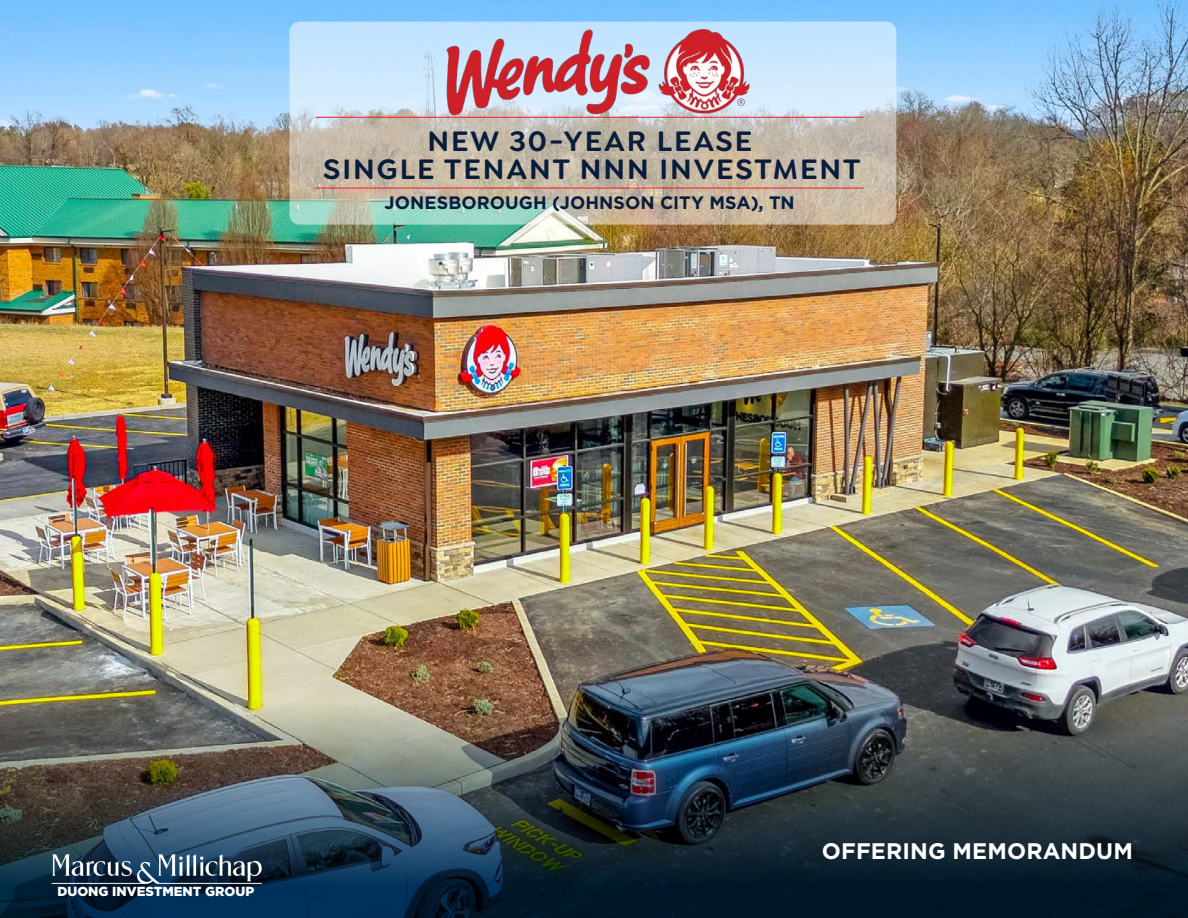
<style>
.page{position:relative;width:1188px;height:918px;background:#fff}
.page>*{position:absolute;margin:0;border:0;box-sizing:border-box;transform-origin:0 0}
.t1{font:600 30px "Goldplay";letter-spacing:.065em;color:#091d3b}
.t2{font:700 22.5px "Gotham";letter-spacing:.005em;color:#fff}
.t3{font:700 18px "Gotham";letter-spacing:.005em;color:#091d3b}
.t4{font:900 13.05px "Gotham";color:#fff}
</style>
<div class="page">
<img style="left:0;top:0;width:1188px;height:663px">
<img style="left:0;top:663px;width:1188px;height:255px">
<img style="left:49px;top:850px;width:214px;height:36px">
<svg style="left:289px;top:22px;width:607px;height:203px;background:#c5c8c2"></svg>
<hr style="left:316px;top:117px;width:547px;height:1px;background:#ee1b2a">
<hr style="left:316px;top:188px;width:547px;height:1px;background:#ee1b2a">
<img style="left:441px;top:0;width:315px;height:117px">
<p class="t1" style="left:428px;top:123px;width:326px">NEW 30-YEAR LEASE</p>
<p class="t1" style="left:323px;top:151px;width:538px">SINGLE TENANT NNN INVESTMENT</p>
<p class="t3" style="left:384px;top:191px;width:412px">JONESBOROUGH (JOHNSON CITY MSA), TN</p>
<p class="t4" style="left:57px;top:883px;width:198px">DUONG INVESTMENT GROUP</p>
<p class="t2" style="left:822px;top:836px;width:312px">OFFERING MEMORANDUM</p>
</div>
